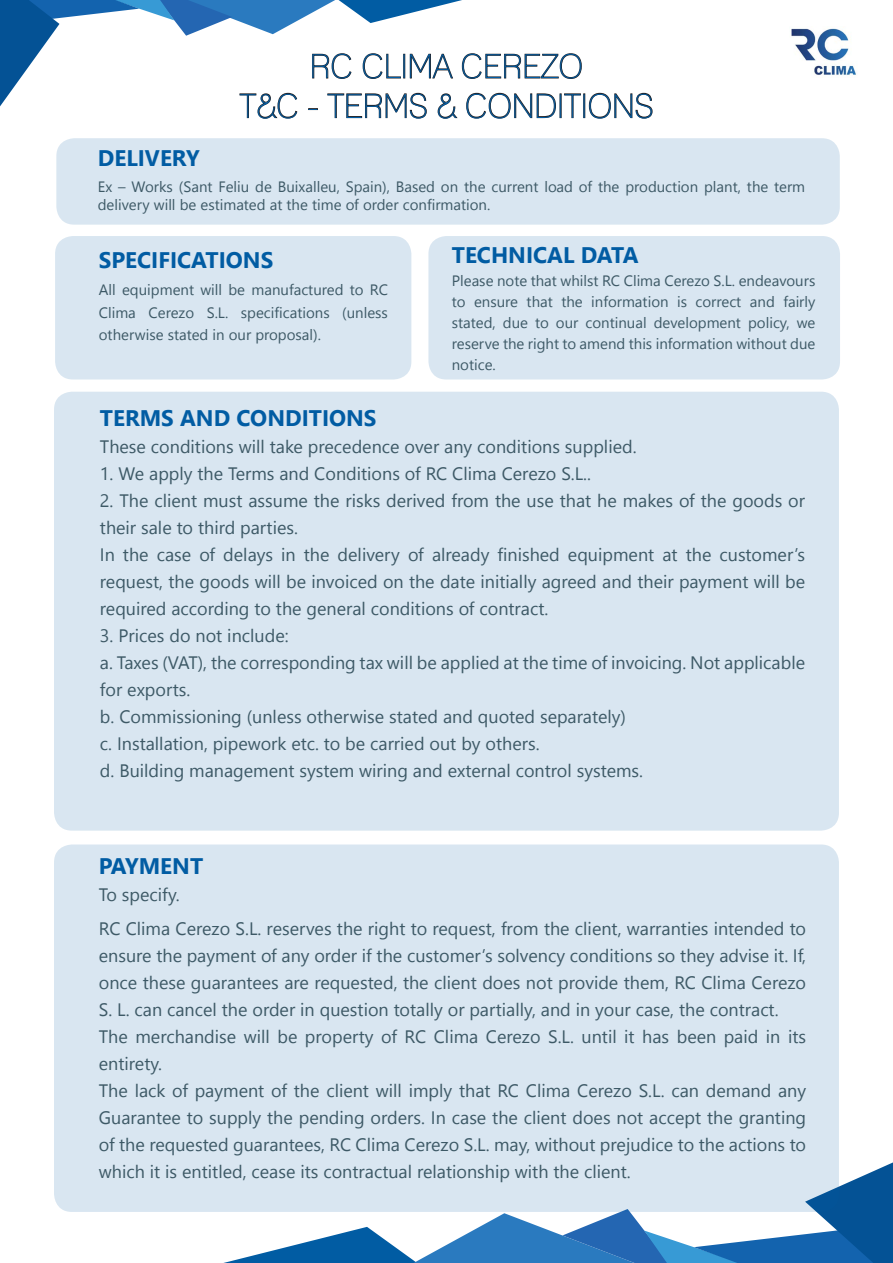
<style>
.page{position:relative;width:893px;height:1263px;background:#fff}
.page>*{position:absolute;margin:0;border:0;box-sizing:border-box;transform-origin:0 0}
.t1{font:condensed 33px "Lane";color:#015ca3}
.t2{font:700 22.5px "Nirmala UI";color:#015ca3}
.t3{font:18px/27px "Nirmala UI";color:#3d5966}
.t4{font:15px/21.1px "Nirmala UI";color:#3d5966;text-align:justify}
</style>
<div class="page">
<img style="left:791px;top:28px;width:66px;height:47px">
<div style="left:56px;top:138px;width:784px;height:87px;background:#d9e6f1;border-radius:18px"></div>
<div style="left:55px;top:236px;width:356px;height:143px;background:#d9e6f1;border-radius:18px"></div>
<div style="left:428px;top:236px;width:412px;height:143px;background:#d9e6f1;border-radius:18px"></div>
<div style="left:54px;top:392px;width:785px;height:439px;background:#d9e6f1;border-radius:18px"></div>
<svg style="left:223px;top:1162px;width:670px;height:101px"></svg>
<svg style="left:0;top:0;width:653px;height:119px"></svg>
<div style="left:54px;top:844px;width:785px;height:368px;background:#d9e6f1;border-radius:18px"></div>
<p class="t1" style="left:310px;top:46px;width:275px">RC CLIMA CEREZO</p>
<p class="t1" style="left:239px;top:86px;width:416px">T&amp;C - TERMS &amp; CONDITIONS</p>
<p class="t2" style="left:98px;top:139px;width:104px">DELIVERY</p>
<p class="t4" style="left:98px;top:176px;width:709px;line-height:18px">Ex – Works (Sant Feliu de Buixalleu, Spain), Based on the current load of the production plant, the term delivery will be estimated at the time of order confirmation.</p>
<p class="t2" style="left:99px;top:241px;width:176px">SPECIFICATIONS</p>
<p class="t4" style="left:99px;top:278px;width:291px;line-height:22.5px">All equipment will be manufactured to RC Clima Cerezo S.L. specifications (unless otherwise stated in our proposal).</p>
<p class="t2" style="left:452px;top:236px;width:188px">TECHNICAL DATA</p>
<p class="t4" style="left:452px;top:269px;width:365px">Please note that whilst RC Clima Cerezo S.L. endeavours to ensure that the information is correct and fairly stated, due to our continual development policy, we reserve the right to amend this information without due notice.</p>
<p class="t2" style="left:100px;top:398px;width:278px">TERMS AND CONDITIONS</p>
<p class="t3" style="left:100px;top:432px;width:538px">These conditions will take precedence over any conditions supplied.</p>
<p class="t3" style="left:100px;top:459px;width:493px">1. We apply the Terms and Conditions of RC Clima Cerezo S.L..</p>
<p class="t3" style="left:100px;top:486px;width:707px">2. The client must assume the risks derived from the use that he makes of the goods or their sale to third parties.</p>
<p class="t3" style="left:100px;top:540px;width:707px;text-align:justify">In the case of delays in the delivery of already finished equipment at the customer’s request, the goods will be invoiced on the date initially agreed and their payment will be required according to the general conditions of contract.</p>
<p class="t3" style="left:100px;top:621px;width:190px">3. Prices do not include:</p>
<p class="t3" style="left:100px;top:648px;width:707px">a. Taxes (VAT), the corresponding tax will be applied at the time of invoicing. Not applicable for exports.</p>
<p class="t3" style="left:100px;top:702px;width:528px">b. Commissioning (unless otherwise stated and quoted separately)</p>
<p class="t3" style="left:100px;top:729px;width:441px">c. Installation, pipework etc. to be carried out by others.</p>
<p class="t3" style="left:100px;top:756px;width:545px">d. Building management system wiring and external control systems.</p>
<p class="t2" style="left:99px;top:846px;width:106px">PAYMENT</p>
<p class="t3" style="left:99px;top:879px;width:82px">To specify.</p>
<p class="t3" style="left:99px;top:914px;width:709px;text-align:justify">RC Clima Cerezo S.L. reserves the right to request, from the client, warranties intended to ensure the payment of any order if the customer’s solvency conditions so they advise it. If, once these guarantees are requested, the client does not provide them, RC Clima Cerezo S. L. can cancel the order in question totally or partially, and in your case, the contract.</p>
<p class="t3" style="left:99px;top:1022px;width:709px">The merchandise will be property of RC Clima Cerezo S.L. until it has been paid in its entirety.</p>
<p class="t3" style="left:99px;top:1076px;width:709px;text-align:justify">The lack of payment of the client will imply that RC Clima Cerezo S.L. can demand any Guarantee to supply the pending orders. In case the client does not accept the granting of the requested guarantees, RC Clima Cerezo S.L. may, without prejudice to the actions to which it is entitled, cease its contractual relationship with the client.</p>
</div>
